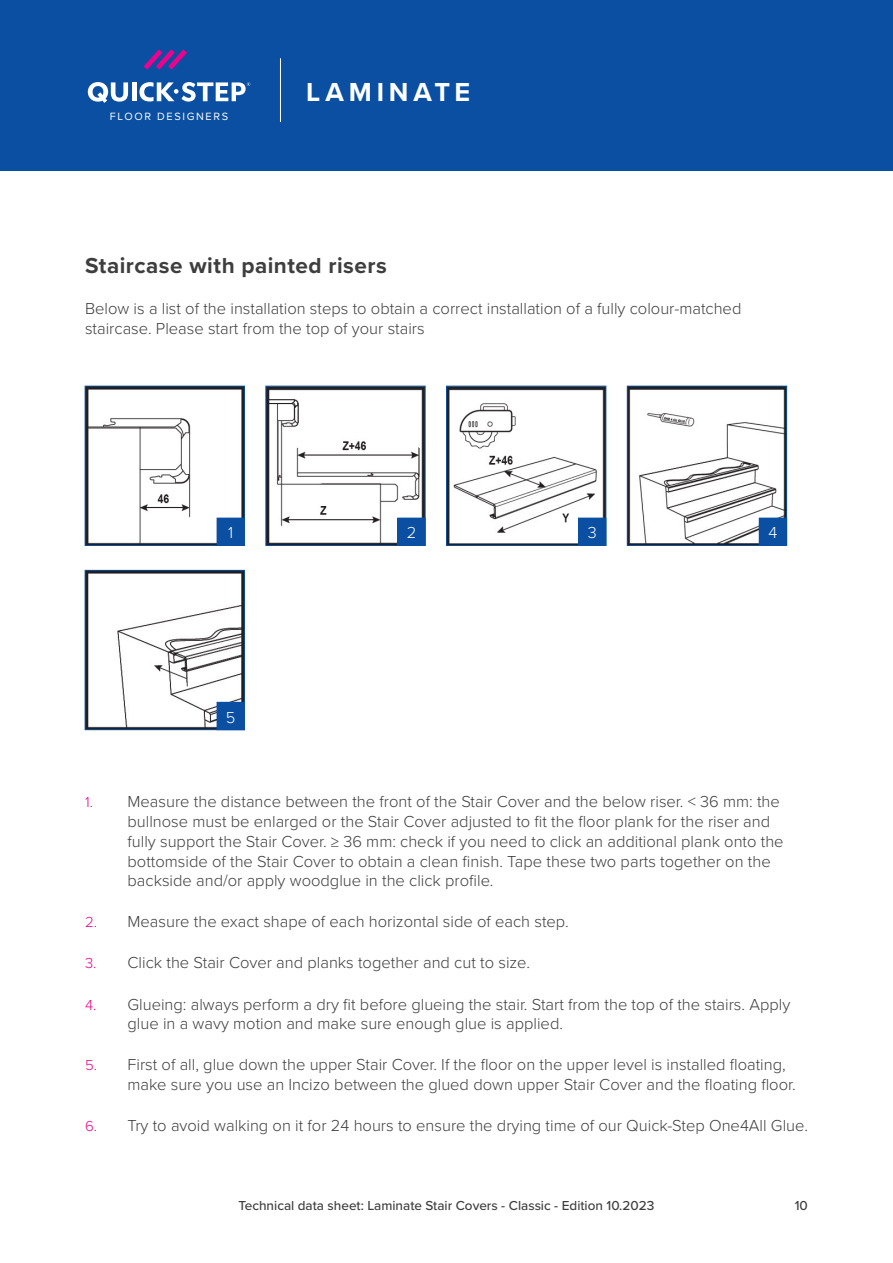
<style>
.page{position:relative;width:893px;height:1263px;background:#fff}
.page>*{position:absolute;margin:0;border:0;box-sizing:border-box;transform-origin:0 0}
.Range{font:700 27px "Proxima Nova";letter-spacing:.175em;color:#fff}
.t1{font:700 22.5px "Proxima Nova";letter-spacing:.02em;color:#3e3e3f}
.BodyText{font:300 16.5px/19.8px "Proxima Nova";color:#3e3e3f}
.List-II-ImagesSteps{font:300 16.5px "Proxima Nova";color:#fff}
.t2{font:500 13.5px "Proxima Nova";color:#3e3e3f}
.FloorDesigners{font:10.95px "Proxima Nova";letter-spacing:.15em;color:#fff}
.s1{font-size:15px;color:#ed028c}
</style>
<div class="page">
<div style="left:0;top:0;width:893px;height:170px;background:#0a4fa2"></div>
<hr style="left:280px;top:58px;width:1px;height:64px;background:#fff">
<svg style="left:144px;top:49px;width:43px;height:21px"></svg>
<svg style="left:88px;top:82px;width:40px;height:21px"></svg>
<hr style="left:132px;top:82px;width:4px;height:19px;background:#fff">
<svg style="left:139px;top:82px;width:111px;height:20px"></svg>
<img style="left:87px;top:388px;width:155px;height:155px">
<div style="left:85px;top:386px;width:159px;height:159px;border:1px solid #0a4fa2"></div>
<div style="left:217px;top:518px;width:27px;height:27px;background:#0a4fa2"></div>
<img style="left:268px;top:388px;width:155px;height:155px">
<div style="left:398px;top:518px;width:27px;height:27px;background:#0a4fa2"></div>
<img style="left:448px;top:388px;width:156px;height:155px">
<div style="left:446px;top:386px;width:160px;height:159px;border:1px solid #0a4fa2"></div>
<div style="left:578px;top:518px;width:28px;height:27px;background:#0a4fa2"></div>
<img style="left:629px;top:388px;width:156px;height:155px">
<div style="left:627px;top:386px;width:160px;height:159px;border:1px solid #0a4fa2"></div>
<div style="left:759px;top:518px;width:28px;height:27px;background:#0a4fa2"></div>
<img style="left:87px;top:572px;width:155px;height:156px">
<div style="left:85px;top:570px;width:159px;height:160px;border:1px solid #0a4fa2"></div>
<div style="left:217px;top:702px;width:27px;height:28px;background:#0a4fa2"></div>
<p class="FloorDesigners" style="left:110px;top:108px;width:120px">FLOOR DESIGNERS</p>
<p class="Range" style="left:306px;top:72px;width:166px">LAMINATE</p>
<p class="t1" style="left:85px;top:249px;width:303px">Staircase with painted risers</p>
<p class="BodyText" style="left:85px;top:298px;width:658px">Below is a list of the installation steps to obtain a correct installation of a fully colour-matched staircase. Please start from the top of your stairs</p>
<p class="List-II-ImagesSteps" style="left:228px;top:520px;width:7px">1</p>
<p class="List-II-ImagesSteps" style="left:407px;top:520px;width:11px">2</p>
<p class="List-II-ImagesSteps" style="left:588px;top:520px;width:10px">3</p>
<p class="List-II-ImagesSteps" style="left:768px;top:520px;width:10px">4</p>
<p class="List-II-ImagesSteps" style="left:226px;top:705px;width:11px">5</p>
<p class="BodyText" style="left:128px;top:791px;width:658px;text-indent:-43px"><span class="s1">1.</span> Measure the distance between the front of the Stair Cover and the below riser. &lt; 36 mm: the bullnose must be enlarged or the Stair Cover adjusted to fit the floor plank for the riser and fully support the Stair Cover. ≥ 36 mm: check if you need to click an additional plank onto the bottomside of the Stair Cover to obtain a clean finish. Tape these two parts together on the backside and/or apply woodglue in the click profile.</p>
<p class="BodyText" style="left:85px;top:911px;width:485px"><span class="s1">2.</span> Measure the exact shape of each horizontal side of each step.</p>
<p class="BodyText" style="left:85px;top:952px;width:447px"><span class="s1">3.</span> Click the Stair Cover and planks together and cut to size.</p>
<p class="BodyText" style="left:128px;top:993px;width:664px;text-indent:-43px"><span class="s1">4.</span> Glueing: always perform a dry fit before glueing the stair. Start from the top of the stairs. Apply glue in a wavy motion and make sure enough glue is applied.</p>
<p class="BodyText" style="left:128px;top:1054px;width:670px;text-indent:-43px"><span class="s1">5.</span> First of all, glue down the upper Stair Cover. If the floor on the upper level is installed floating, make sure you use an Incizo between the glued down upper Stair Cover and the floating floor.</p>
<p class="BodyText" style="left:85px;top:1115px;width:724px"><span class="s1">6.</span> Try to avoid walking on it for 24 hours to ensure the drying time of our Quick-Step One4All Glue.</p>
<p class="t2" style="left:239px;top:1195px;width:417px">Technical data sheet: Laminate Stair Covers - Classic - Edition 10.2023</p>
<p class="t2" style="left:795px;top:1195px;width:15px">10</p>
</div>
